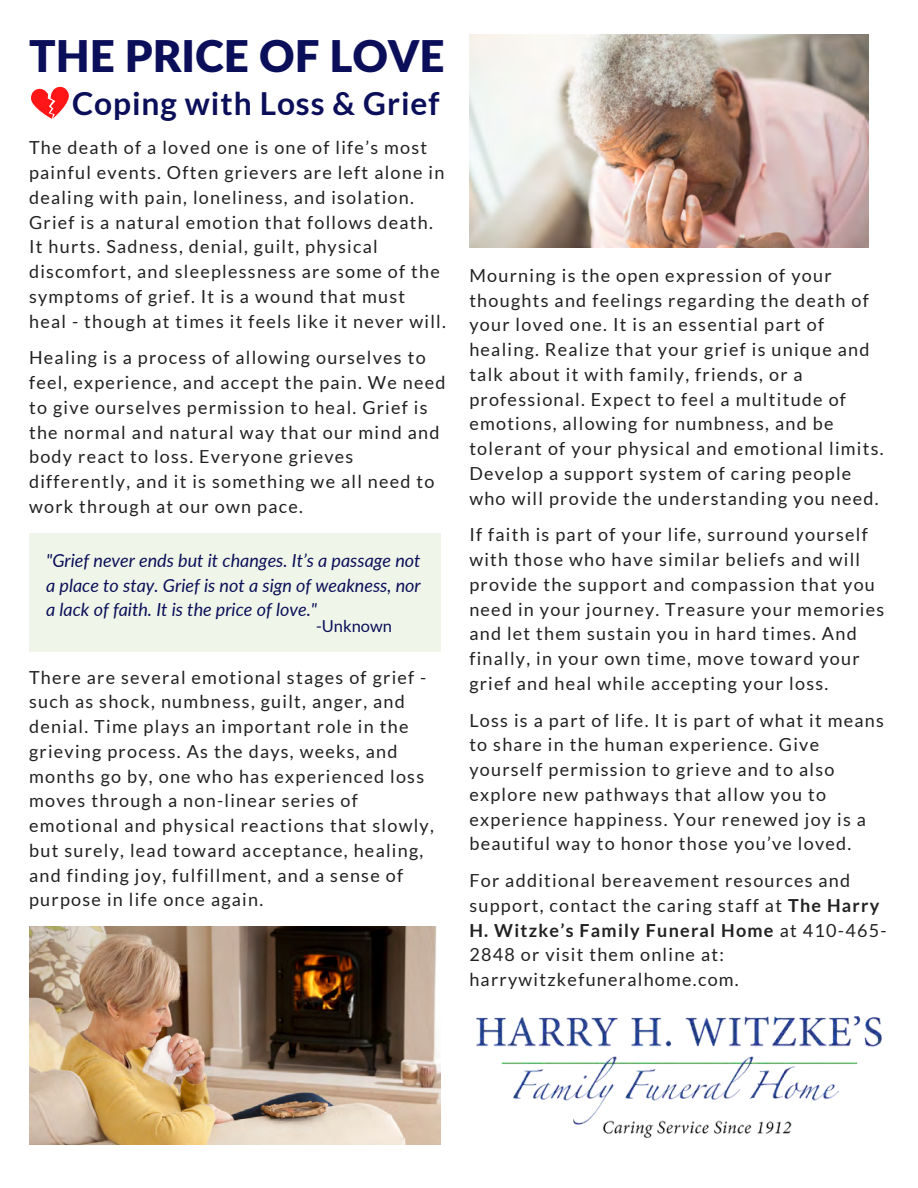
<style>
.page{position:relative;width:918px;height:1188px;background:#fff}
.page>*{position:absolute;margin:0;border:0;box-sizing:border-box;transform-origin:0 0}
.t1{font:900 43.8px "Lato Latin";color:#0b0e59}
.t2{font:700 31.65px "Lato";letter-spacing:.03em;color:#0b0e59}
.t3{font:18px/24.8px "Lato";letter-spacing:.07em;color:#222}
.t4{font:italic 18px/24.8px "Lato";color:#0b0e59;text-align:justify}
.t5{font:16.5px "Lato";color:#0b0e59}
.s1{font-weight:700}
</style>
<div class="page">
<img style="left:469px;top:34px;width:400px;height:213px">
<img style="left:29px;top:927px;width:412px;height:217px">
<img style="left:476px;top:1016px;width:406px;height:122px">
<svg style="left:31px;top:86px;width:38px;height:33px"></svg>
<div style="left:29px;top:533px;width:412px;height:118px;background:#eff6e9"></div>
<p class="t1" style="left:29px;top:36px;width:417px">THE PRICE OF LOVE</p>
<p class="t2" style="left:72px;top:83px;width:369px">Coping with Loss &amp; Grief</p>
<p class="t3" style="left:29px;top:135px;width:418px">The death of a loved one is one of life’s most painful events. Often grievers are left alone in dealing with pain, loneliness, and isolation.<br>Grief is a natural emotion that follows death.<br>It hurts. Sadness, denial, guilt, physical discomfort, and sleeplessness are some of the symptoms of grief. It is a wound that must heal - though at times it feels like it never will.</p>
<p class="t3" style="left:29px;top:345px;width:418px">Healing is a process of allowing ourselves to feel, experience, and accept the pain. We need to give ourselves permission to heal. Grief is the normal and natural way that our mind and body react to loss. Everyone grieves differently, and it is something we all need to work through at our own pace.</p>
<p class="t4" style="left:46px;top:547px;width:376px">"Grief never ends but it changes. It’s a passage not a place to stay. Grief is not a sign of weakness, nor a lack of faith. It is the price of love."</p>
<p class="t5" style="left:316px;top:616px;width:77px">-Unknown</p>
<p class="t3" style="left:29px;top:664px;width:406px">There are several emotional stages of grief - such as shock, numbness, guilt, anger, and denial. Time plays an important role in the grieving process. As the days, weeks, and months go by, one who has experienced loss moves through a non-linear series of emotional and physical reactions that slowly, but surely, lead toward acceptance, healing, and finding joy, fulfillment, and a sense of purpose in life once again.</p>
<p class="t3" style="left:469px;top:263px;width:416px">Mourning is the open expression of your thoughts and feelings regarding the death of your loved one. It is an essential part of healing. Realize that your grief is unique and talk about it with family, friends, or a professional. Expect to feel a multitude of emotions, allowing for numbness, and be tolerant of your physical and emotional limits.<br>Develop a support system of caring people who will provide the understanding you need.</p>
<p class="t3" style="left:469px;top:522px;width:416px">If faith is part of your life, surround yourself with those who have similar beliefs and will provide the support and compassion that you need in your journey. Treasure your memories and let them sustain you in hard times. And finally, in your own time, move toward your grief and heal while accepting your loss.</p>
<p class="t3" style="left:469px;top:707px;width:416px">Loss is a part of life. It is part of what it means to share in the human experience. Give yourself permission to grieve and to also explore new pathways that allow you to experience happiness. Your renewed joy is a beautiful way to honor those you’ve loved.</p>
<p class="t3" style="left:469px;top:868px;width:419px">For additional bereavement resources and support, contact the caring staff at <span class="s1">The Harry H. Witzke’s Family Funeral Home</span> at 410-465- 2848 or visit them online at: harrywitzkefuneralhome.com.</p>
</div>
